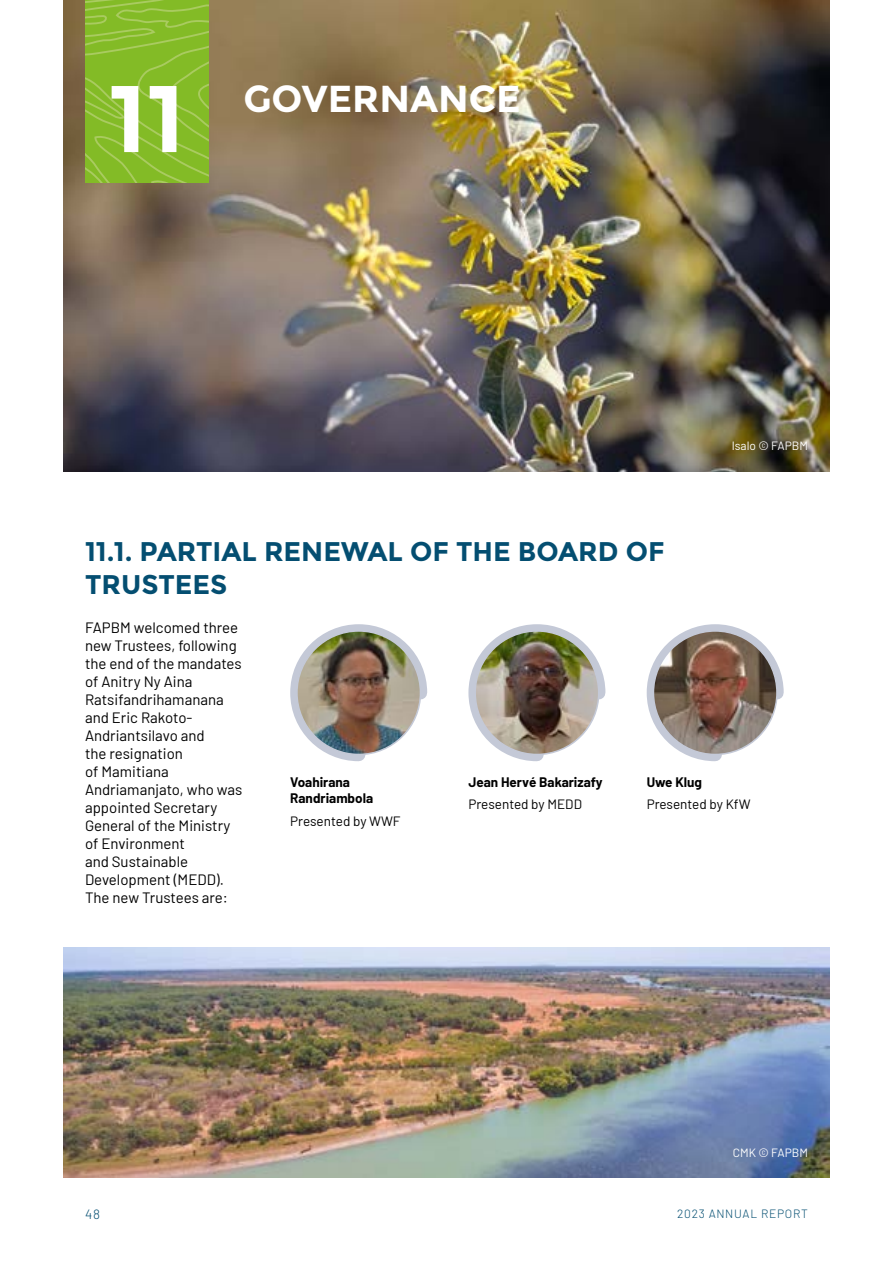
<style>
.page{position:relative;width:893px;height:1263px;background:#fff}
.page>*{position:absolute;margin:0;border:0;box-sizing:border-box;transform-origin:0 0}
.t1{font:700 94.5px "Montserrat";color:#fff}
.t2{font:700 37.5px "Montserrat";color:#fff}
.t3{font:700 27px/33px "Montserrat";color:#044e71}
.t4{font:15px/18px "Barlow";color:#000}
.t5{font:700 13.5px/16.2px "Barlow";color:#000}
.t6{font:13.5px "Barlow";color:#000}
.t7{font:300 13.5px "Barlow";color:#044e71}
.t8{font:12px "Barlow";color:#fff}
.t9{font:300 12px "Barlow";letter-spacing:.06em;color:#044e71}
</style>
<div class="page">
<img style="left:64px;top:0;width:765px;height:471px">
<img style="left:64px;top:947px;width:765px;height:231px">
<svg style="left:85px;top:0;width:124px;height:182px;background:#87bc2d"></svg>
<svg style="left:290px;top:624px;width:138px;height:138px"></svg>
<img style="left:297px;top:631px;width:123px;height:123px;border-radius:62px">
<svg style="left:468px;top:624px;width:138px;height:138px"></svg>
<img style="left:475px;top:631px;width:124px;height:123px;border-radius:62px">
<svg style="left:646px;top:624px;width:138px;height:138px"></svg>
<img style="left:653px;top:631px;width:124px;height:123px;border-radius:62px">
<h1 class="t1" style="left:109px;top:62px;width:78px">11</h1>
<h2 class="t2" style="left:243px;top:76px;width:279px">GOVERNANCE</h2>
<h3 class="t3" style="left:85px;top:535px;width:581px">11.1. PARTIAL RENEWAL OF THE BOARD OF<br>TRUSTEES</h3>
<p class="t8" style="left:732px;top:437px;width:78px">Isalo © FAPBM</p>
<p class="t4" style="left:85px;top:618px;width:159px">FAPBM welcomed three new Trustees, following the end of the mandates of Anitry Ny Aina<br>Ratsifandrihamanana and Eric Rakoto-<br>Andriantsilavo and<br>the resignation<br>of Mamitiana<br>Andriamanjato, who was appointed Secretary<br>General of the Ministry of Environment<br>and Sustainable<br>Development (MEDD).<br>The new Trustees are:</p>
<p class="t5" style="left:290px;top:774px;width:84px">Voahirana<br>Randriambola</p>
<p class="t6" style="left:290px;top:811px;width:112px">Presented by WWF</p>
<p class="t5" style="left:468px;top:774px;width:136px">Jean Hervé Bakarizafy</p>
<p class="t6" style="left:468px;top:795px;width:115px">Presented by MEDD</p>
<p class="t5" style="left:647px;top:774px;width:57px">Uwe Klug</p>
<p class="t6" style="left:647px;top:795px;width:105px">Presented by KfW</p>
<p class="t8" style="left:733px;top:1144px;width:77px">CMK © FAPBM</p>
<p class="t7" style="left:85px;top:1204px;width:17px">48</p>
<p class="t9" style="left:677px;top:1204px;width:132px">2023 ANNUAL REPORT</p>
</div>
